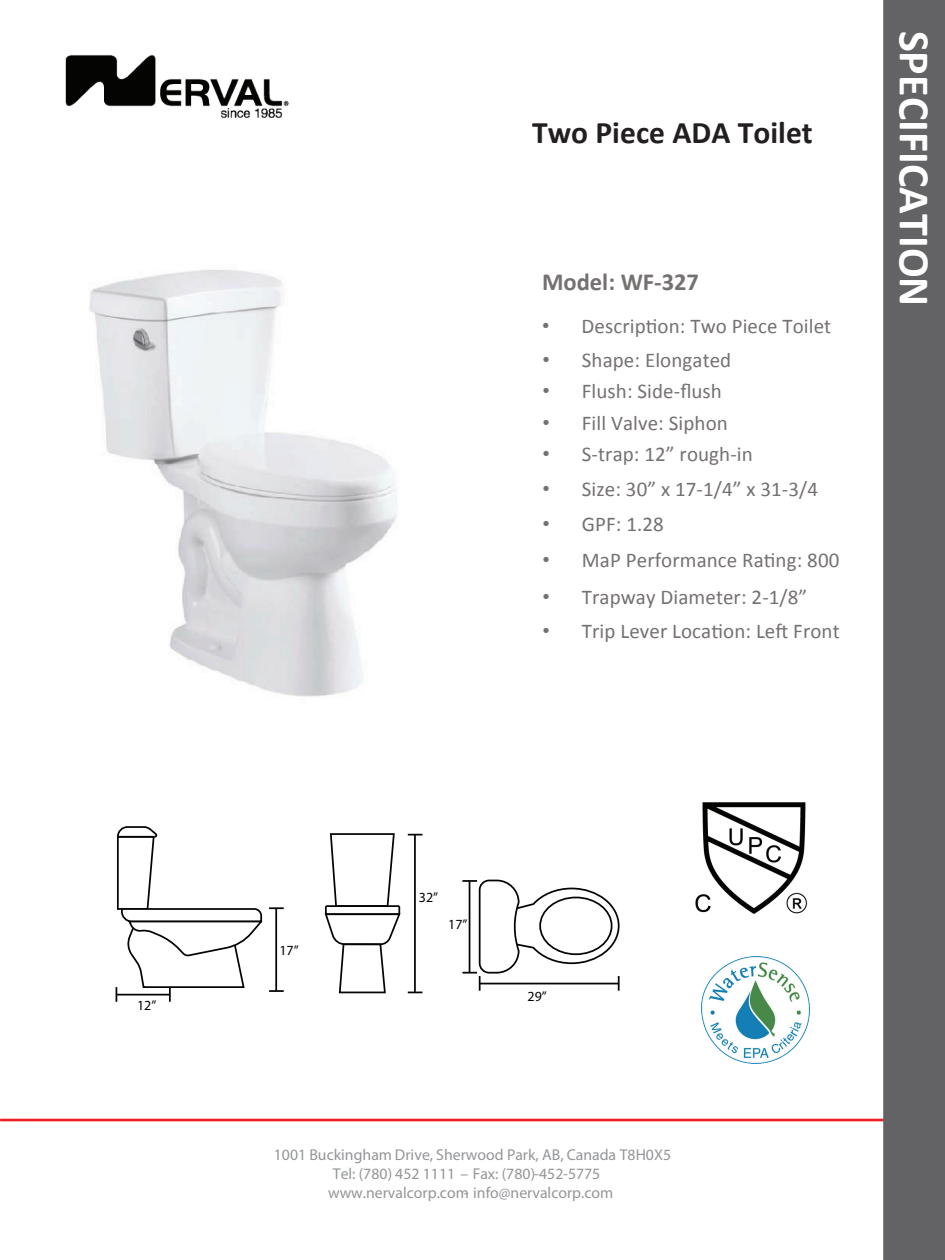
<style>
.page{position:relative;width:945px;height:1260px;background:#fff}
.page>*{position:absolute;margin:0;border:0;box-sizing:border-box;transform-origin:0 0}
.t1{font:700 43.93px "Calibri";color:#fff}
.t2{font:700 31.5px "Calibri";color:#231f20}
.t3{font:700 24.5px "Calibri";color:#767171}
.t4{font:21px "Calibri";letter-spacing:.005em;color:#767171}
.t5{font:15.75px "Myriad Pro";letter-spacing:.005em;color:#939598}
.t6{font:14px "Myriad Pro";color:#040503}
.s1{font-family:"Arial"}
</style>
<div class="page">
<hr style="left:0;top:1119px;width:945px;height:2px;background:#ee1f23">
<div style="left:884px;top:0;width:61px;height:1260px;background:#636366"></div>
<img style="left:65px;top:54px;width:224px;height:64px">
<img style="left:89px;top:269px;width:308px;height:428px">
<div style="left:328px;top:209px;width:144px;height:208px;background:#fff"></div>
<img style="left:695px;top:802px;width:113px;height:112px">
<img style="left:702px;top:957px;width:107px;height:106px">
<svg style="left:324px;top:833px;width:77px;height:161px"></svg>
<svg style="left:116px;top:826px;width:147px;height:176px"></svg>
<svg style="left:462px;top:879px;width:158px;height:112px"></svg>
<hr style="left:414px;top:835px;width:2px;height:157px;background:#040503">
<svg style="left:408px;top:834px;width:14px;height:2px"></svg>
<svg style="left:408px;top:992px;width:14px;height:1px"></svg>
<hr style="left:275px;top:908px;width:2px;height:83px;background:#040503">
<svg style="left:269px;top:907px;width:15px;height:2px"></svg>
<svg style="left:269px;top:990px;width:15px;height:2px"></svg>
<p class="t6" style="left:137px;top:997px;width:21px">12”</p>
<h2 class="t2" style="left:532px;top:112px;width:282px">Two Piece ADA Toilet</h2>
<p class="t3" style="left:542px;top:266px;width:159px">Model: WF-327</p>
<p class="t4" style="left:542px;top:313px;width:291px"><span class="s1">•</span> Description: Two Piece Toilet</p>
<p class="t4" style="left:542px;top:347px;width:190px"><span class="s1">•</span> Shape: Elongated</p>
<p class="t4" style="left:542px;top:378px;width:181px"><span class="s1">•</span> Flush: Side-flush</p>
<p class="t4" style="left:542px;top:410px;width:187px"><span class="s1">•</span> Fill Valve: Siphon</p>
<p class="t4" style="left:542px;top:441px;width:212px"><span class="s1">•</span> S-trap: 12” rough-in</p>
<p class="t4" style="left:542px;top:476px;width:277px"><span class="s1">•</span> Size: 30” x 17-1/4” x 31-3/4</p>
<p class="t4" style="left:542px;top:511px;width:123px"><span class="s1">•</span> GPF: 1.28</p>
<p class="t4" style="left:542px;top:547px;width:298px"><span class="s1">•</span> MaP Performance Rating: 800</p>
<p class="t4" style="left:542px;top:583px;width:266px"><span class="s1">•</span> Trapway Diameter: 2-1/8”</p>
<p class="t4" style="left:542px;top:618px;width:299px"><span class="s1">•</span> Trip Lever Location: Left Front</p>
<h1 class="t1" style="left:942px;top:31px;width:277px;rotate:90deg">SPECIFICATION</h1>
<p class="t6" style="left:279px;top:942px;width:21px">17”</p>
<p class="t6" style="left:419px;top:889px;width:21px">32”</p>
<p class="t6" style="left:448px;top:916px;width:21px">17”</p>
<p class="t6" style="left:528px;top:987px;width:21px">29”</p>
<p class="t5" style="left:274px;top:1145px;width:399px">1001 Buckingham Drive, Sherwood Park, AB, Canada T8H0X5</p>
<p class="t5" style="left:333px;top:1164px;width:269px">Tel: (780) 452 1111 – Fax: (780)-452-5775</p>
<p class="t5" style="left:328px;top:1183px;width:287px">www.nervalcorp.com- info@nervalcorp.com</p>
</div>
